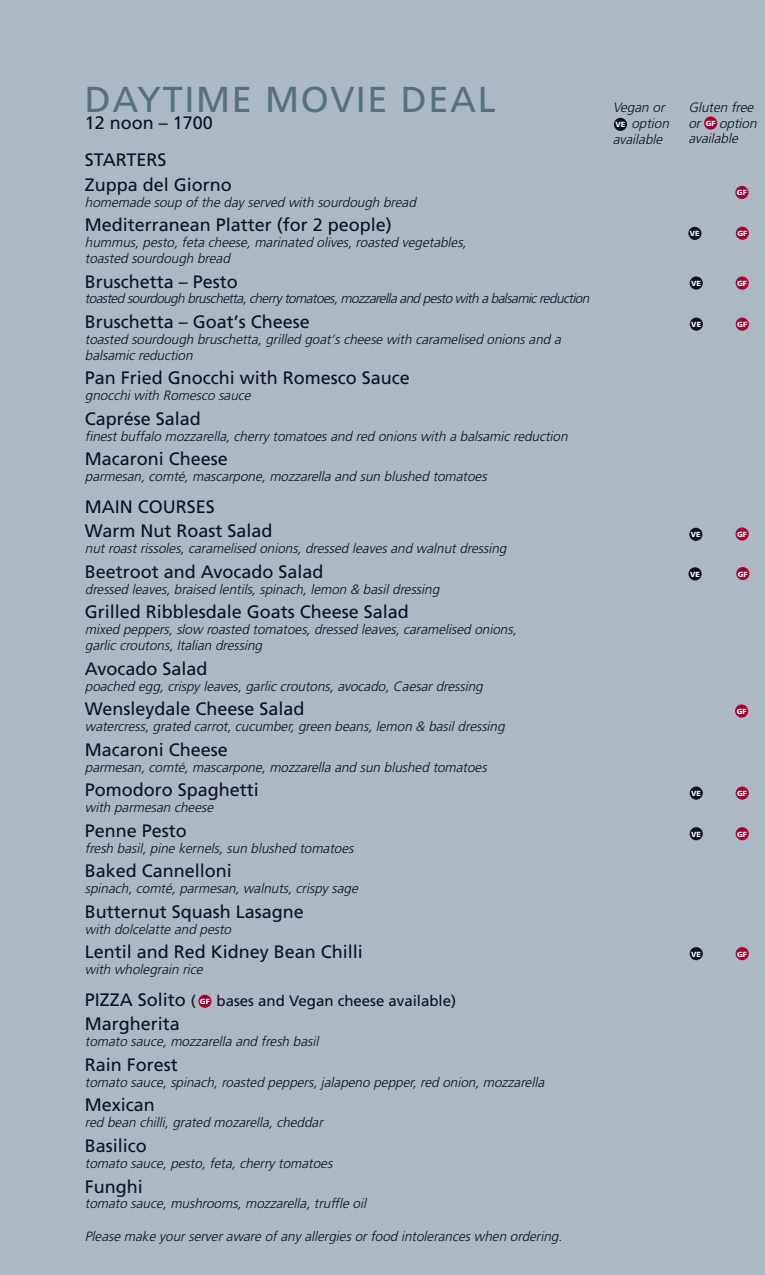
<style>
.page{position:relative;width:765px;height:1275px;background:#fff}
.page>*{position:absolute;margin:0;border:0;box-sizing:border-box;transform-origin:0 0}
.t1{font:36px "Frutiger LT";letter-spacing:.045em;color:#567080}
.t2{font:18px/24.8px "Frutiger LT";color:#0c1123}
.t3{font:15px "Frutiger LT";color:#0c1123}
.t4{font:italic 300 13.5px/15.8px "Frutiger LT";color:#0c1123}
.t5{font:900 7.35px "Frutiger LT";color:#fff}
.s1{font-size:15px}
</style>
<div class="page">
<div style="left:0;top:0;width:764px;height:1274px;background:#acb8c3"></div>
<div style="left:613px;top:118px;width:13px;height:13px;background:#0c1123;border-radius:50%"></div>
<svg style="left:703px;top:116px;width:13px;height:14px"></svg>
<div style="left:198px;top:994px;width:13px;height:13px;background:#a80330;border-radius:50%"></div>
<svg style="left:688px;top:527px;width:14px;height:14px"></svg>
<div style="left:687px;top:227px;width:14px;height:13px;background:#0c1123;border-radius:50%"></div>
<div style="left:735px;top:527px;width:13px;height:13px;background:#a80330;border-radius:50%"></div>
<div style="left:688px;top:567px;width:13px;height:13px;background:#0c1123;border-radius:50%"></div>
<div style="left:735px;top:567px;width:13px;height:13px;background:#a80330;border-radius:50%"></div>
<div style="left:689px;top:786px;width:13px;height:13px;background:#0c1123;border-radius:50%"></div>
<div style="left:735px;top:786px;width:13px;height:13px;background:#a80330;border-radius:50%"></div>
<div style="left:689px;top:827px;width:13px;height:13px;background:#0c1123;border-radius:50%"></div>
<div style="left:735px;top:827px;width:13px;height:13px;background:#a80330;border-radius:50%"></div>
<div style="left:689px;top:947px;width:13px;height:13px;background:#0c1123;border-radius:50%"></div>
<div style="left:735px;top:947px;width:13px;height:13px;background:#a80330;border-radius:50%"></div>
<div style="left:735px;top:227px;width:13px;height:13px;background:#a80330;border-radius:50%"></div>
<div style="left:689px;top:276px;width:13px;height:13px;background:#0c1123;border-radius:50%"></div>
<div style="left:735px;top:276px;width:13px;height:14px;background:#a80330;border-radius:50%"></div>
<div style="left:689px;top:317px;width:13px;height:14px;background:#0c1123;border-radius:50%"></div>
<div style="left:735px;top:317px;width:13px;height:14px;background:#a80330;border-radius:50%"></div>
<div style="left:734px;top:186px;width:14px;height:13px;background:#a80330;border-radius:50%"></div>
<svg style="left:734px;top:704px;width:13px;height:13px"></svg>
<h1 class="t1" style="left:85px;top:85px;width:412px">DAYTIME MOVIE DEAL</h1>
<h2 class="t2" style="left:85px;top:112px;width:129px">12 noon – 1700</h2>
<h2 class="t2" style="left:85px;top:149px;width:148px">STARTERS<br>Zuppa del Giorno</h2>
<p class="t4" style="left:85px;top:195px;width:335px">homemade soup of the day served with sourdough bread</p>
<h2 class="t2" style="left:85px;top:214px;width:308px">Mediterranean Platter (for 2 people)</h2>
<p class="t4" style="left:85px;top:235px;width:385px">hummus, pesto, feta cheese, marinated olives, roasted vegetables, toasted sourdough bread</p>
<h2 class="t2" style="left:85px;top:270px;width:154px">Bruschetta – Pesto</h2>
<p class="t4" style="left:85px;top:292px;width:508px">toasted sourdough bruschetta,cherry tomatoes,mozzarella and pesto with a balsamicreduction</p>
<h2 class="t2" style="left:85px;top:311px;width:226px">Bruschetta – Goat’s Cheese</h2>
<p class="t4" style="left:85px;top:332px;width:480px">toasted sourdough bruschetta, grilled goat’s cheese with caramelised onions and a balsamic reduction</p>
<h2 class="t2" style="left:85px;top:367px;width:326px">Pan Fried Gnocchi with Romesco Sauce</h2>
<p class="t4" style="left:85px;top:388px;width:170px">gnocchi with Romesco sauce</p>
<h2 class="t2" style="left:85px;top:407px;width:117px">Caprése Salad</h2>
<p class="t4" style="left:85px;top:429px;width:486px">finest buffalo mozzarella, cherry tomatoes and red onions with a balsamic reduction</p>
<h2 class="t2" style="left:85px;top:448px;width:144px">Macaroni Cheese</h2>
<p class="t4" style="left:85px;top:469px;width:406px">parmesan, comté, mascarpone, mozzarella and sun blushed tomatoes</p>
<h2 class="t2" style="left:85px;top:495px;width:189px">MAIN COURSES<br>Warm Nut Roast Salad</h2>
<p class="t4" style="left:85px;top:541px;width:425px">nut roast rissoles, caramelised onions, dressed leaves and walnut dressing</p>
<h2 class="t2" style="left:85px;top:560px;width:240px">Beetroot and Avocado Salad</h2>
<p class="t4" style="left:85px;top:582px;width:358px">dressed leaves, braised lentils, spinach, lemon &amp; basil dressing</p>
<h2 class="t2" style="left:85px;top:601px;width:325px">Grilled Ribblesdale Goats Cheese Salad</h2>
<p class="t4" style="left:85px;top:622px;width:435px">mixed peppers, slow roasted tomatoes, dressed leaves, caramelised onions, garlic croutons, Italian dressing</p>
<h2 class="t2" style="left:85px;top:657px;width:124px">Avocado Salad</h2>
<p class="t4" style="left:85px;top:679px;width:402px">poached egg, crispy leaves, garlic croutons, avocado, Caesar dressing</p>
<h2 class="t2" style="left:85px;top:698px;width:221px">Wensleydale Cheese Salad</h2>
<p class="t4" style="left:85px;top:719px;width:424px">watercress, grated carrot, cucumber, green beans, lemon &amp; basil dressing</p>
<h2 class="t2" style="left:85px;top:738px;width:144px">Macaroni Cheese</h2>
<p class="t4" style="left:85px;top:760px;width:406px">parmesan, comté, mascarpone, mozzarella and sun blushed tomatoes</p>
<h2 class="t2" style="left:85px;top:779px;width:175px">Pomodoro Spaghetti</h2>
<p class="t4" style="left:85px;top:800px;width:132px">with parmesan cheese</p>
<h2 class="t2" style="left:85px;top:819px;width:103px">Penne Pesto</h2>
<p class="t4" style="left:85px;top:841px;width:272px">fresh basil, pine kernels, sun blushed tomatoes</p>
<h2 class="t2" style="left:85px;top:860px;width:148px">Baked Cannelloni</h2>
<p class="t4" style="left:85px;top:881px;width:277px">spinach, comté, parmesan, walnuts, crispy sage</p>
<h2 class="t2" style="left:85px;top:900px;width:220px">Butternut Squash Lasagne</h2>
<p class="t4" style="left:85px;top:922px;width:150px">with dolcelatte and pesto</p>
<h2 class="t2" style="left:85px;top:941px;width:279px">Lentil and Red Kidney Bean Chilli</h2>
<p class="t4" style="left:85px;top:962px;width:122px">with wholegrain rice</p>
<h2 class="t2" style="left:85px;top:988px;width:112px">PIZZA Solito <span class="s1">(</span></h2>
<p class="t3" style="left:216px;top:994px;width:241px">bases and Vegan cheese available)</p>
<h2 class="t2" style="left:85px;top:1013px;width:96px">Margherita</h2>
<p class="t4" style="left:85px;top:1034px;width:237px">tomato sauce, mozzarella and fresh basil</p>
<h2 class="t2" style="left:85px;top:1053px;width:94px">Rain Forest</h2>
<p class="t4" style="left:85px;top:1075px;width:463px">tomato sauce, spinach, roasted peppers, jalapeno pepper, red onion, mozzarella</p>
<h2 class="t2" style="left:85px;top:1094px;width:71px">Mexican</h2>
<p class="t4" style="left:85px;top:1115px;width:242px">red bean chilli, grated mozarella, cheddar</p>
<h2 class="t2" style="left:85px;top:1134px;width:63px">Basilico</h2>
<p class="t4" style="left:85px;top:1156px;width:251px">tomato sauce, pesto, feta, cherry tomatoes</p>
<h2 class="t2" style="left:85px;top:1175px;width:59px">Funghi</h2>
<p class="t4" style="left:85px;top:1196px;width:285px">tomato sauce, mushrooms, mozzarella, truffle oil</p>
<p class="t4" style="left:85px;top:1229px;width:481px">Please make your server aware of any allergies or food intolerances when ordering.</p>
<p class="t5" style="left:200px;top:998px;width:11px">GF</p>
<p class="t4" style="left:687px;top:100px;width:72px">Gluten free or option available</p>
<p class="t4" style="left:612px;top:100px;width:56px">Vegan or</p>
<p class="t4" style="left:631px;top:116px;width:42px">option</p>
<p class="t4" style="left:612px;top:132px;width:54px">available</p>
<p class="t5" style="left:615px;top:122px;width:11px">VE</p>
<p class="t5" style="left:705px;top:120px;width:11px">GF</p>
<p class="t5" style="left:689px;top:231px;width:11px">VE</p>
<p class="t5" style="left:736px;top:190px;width:11px">GF</p>
<p class="t5" style="left:736px;top:231px;width:11px">GF</p>
<p class="t5" style="left:690px;top:280px;width:11px">VE</p>
<p class="t5" style="left:736px;top:280px;width:11px">GF</p>
<p class="t5" style="left:690px;top:321px;width:11px">VE</p>
<p class="t5" style="left:736px;top:321px;width:11px">GF</p>
<p class="t5" style="left:690px;top:531px;width:11px">VE</p>
<p class="t5" style="left:736px;top:531px;width:11px">GF</p>
<p class="t5" style="left:689px;top:571px;width:11px">VE</p>
<p class="t5" style="left:737px;top:571px;width:11px">GF</p>
<p class="t5" style="left:736px;top:708px;width:11px">GF</p>
<p class="t5" style="left:690px;top:790px;width:11px">VE</p>
<p class="t5" style="left:736px;top:790px;width:11px">GF</p>
<p class="t5" style="left:690px;top:831px;width:11px">VE</p>
<p class="t5" style="left:736px;top:831px;width:11px">GF</p>
<p class="t5" style="left:690px;top:951px;width:11px">VE</p>
<p class="t5" style="left:736px;top:951px;width:11px">GF</p>
</div>
